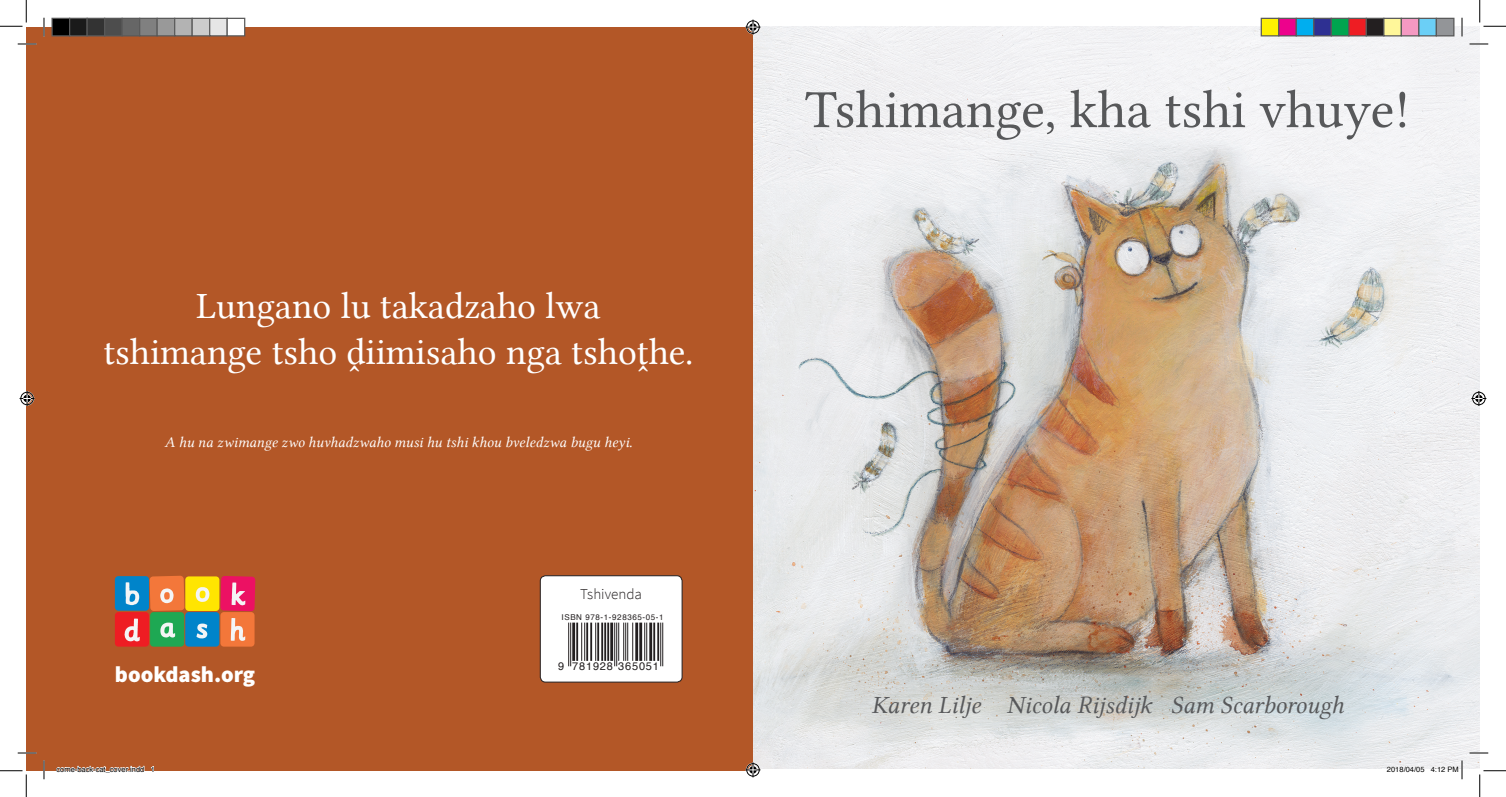
<style>
.page{position:relative;width:1506px;height:797px;background:#fff}
.page>*{position:absolute;margin:0;border:0;box-sizing:border-box;transform-origin:0 0}
.t1{font:53.75px "Lin Libertine";color:#57585a}
.t2{font:37.5px/45px "Lin Libertine";color:#fff;text-align:center}
.t3{font:25px "Lin Libertine I";color:#57585a}
.t4{font:900 22.62px "Source Sans Pro";color:#fff}
.t5{font:15px "Lin Libertine I";color:#fff}
.t6{font:300 15px "Source Sans Pro";color:#231f20}
.t7{font:11px "Helvetica";letter-spacing:.075em;color:#231f20}
.t8{font:8px "Helvetica";letter-spacing:.075em;color:#231f20}
.t9{font:7.5px "Helvetica";color:#000}
</style>
<div class="page">
<div style="left:26px;top:27px;width:727px;height:743px;background:#b35727"></div>
<img style="left:753px;top:26px;width:726px;height:742px">
<div style="left:540px;top:575px;width:142px;height:107px;background:#fff;border-radius:5px"></div>
<div style="left:540px;top:575px;width:142px;height:107px;border:1px solid #231f20;border-radius:5px"></div>
<div style="left:185px;top:576px;width:34px;height:35px;background:#ffe501;border-radius:3px"></div>
<div style="left:115px;top:612px;width:34px;height:34px;background:#ee1d23;border-radius:3px"></div>
<div style="left:150px;top:612px;width:34px;height:34px;background:#1ea853;border-radius:3px"></div>
<div style="left:185px;top:612px;width:34px;height:34px;background:#0084ca;border-radius:3px"></div>
<div style="left:115px;top:576px;width:34px;height:34px;background:#0084ca;border-radius:3px"></div>
<div style="left:220px;top:612px;width:34px;height:34px;background:#f3773a;border-radius:3px"></div>
<svg style="left:126px;top:582px;width:13px;height:23px"></svg>
<svg style="left:150px;top:575px;width:34px;height:36px"></svg>
<svg style="left:196px;top:587px;width:13px;height:15px"></svg>
<svg style="left:220px;top:576px;width:35px;height:35px"></svg>
<svg style="left:124px;top:618px;width:16px;height:24px"></svg>
<svg style="left:160px;top:622px;width:16px;height:15px"></svg>
<svg style="left:196px;top:623px;width:11px;height:15px"></svg>
<svg style="left:231px;top:618px;width:14px;height:23px"></svg>
<hr style="left:570px;top:622px;width:1px;height:44px;background:#231f20">
<hr style="left:568px;top:622px;width:1px;height:44px;background:#231f20">
<hr style="left:572px;top:622px;width:3px;height:39px;background:#231f20">
<hr style="left:576px;top:622px;width:2px;height:39px;background:#231f20">
<hr style="left:584px;top:622px;width:1px;height:39px;background:#231f20">
<hr style="left:581px;top:622px;width:1px;height:39px;background:#231f20">
<hr style="left:590px;top:622px;width:2px;height:39px;background:#231f20">
<hr style="left:586px;top:622px;width:2px;height:39px;background:#231f20">
<hr style="left:595px;top:622px;width:1px;height:39px;background:#231f20">
<hr style="left:607px;top:622px;width:2px;height:39px;background:#231f20">
<hr style="left:604px;top:622px;width:2px;height:39px;background:#231f20">
<hr style="left:601px;top:622px;width:2px;height:39px;background:#231f20">
<hr style="left:597px;top:622px;width:2px;height:39px;background:#231f20">
<hr style="left:610px;top:622px;width:3px;height:39px;background:#231f20">
<hr style="left:632px;top:622px;width:1px;height:39px;background:#231f20">
<hr style="left:627px;top:622px;width:1px;height:39px;background:#231f20">
<hr style="left:625px;top:622px;width:1px;height:39px;background:#231f20">
<hr style="left:623px;top:622px;width:1px;height:39px;background:#231f20">
<hr style="left:618px;top:622px;width:1px;height:39px;background:#231f20">
<hr style="left:616px;top:622px;width:1px;height:44px;background:#231f20">
<hr style="left:614px;top:622px;width:1px;height:44px;background:#231f20">
<hr style="left:639px;top:622px;width:3px;height:39px;background:#231f20">
<hr style="left:635px;top:622px;width:3px;height:39px;background:#231f20">
<hr style="left:646px;top:622px;width:1px;height:39px;background:#231f20">
<hr style="left:644px;top:622px;width:1px;height:39px;background:#231f20">
<hr style="left:649px;top:622px;width:3px;height:39px;background:#231f20">
<hr style="left:657px;top:622px;width:2px;height:39px;background:#231f20">
<hr style="left:653px;top:622px;width:2px;height:39px;background:#231f20">
<hr style="left:662px;top:622px;width:1px;height:44px;background:#231f20">
<hr style="left:660px;top:622px;width:1px;height:44px;background:#231f20">
<svg style="left:18px;top:43px;width:18px;height:2px"></svg>
<svg style="left:1469px;top:43px;width:19px;height:2px"></svg>
<svg style="left:18px;top:752px;width:18px;height:1px"></svg>
<svg style="left:1469px;top:752px;width:19px;height:1px"></svg>
<svg style="left:43px;top:18px;width:2px;height:18px"></svg>
<svg style="left:43px;top:760px;width:2px;height:19px"></svg>
<svg style="left:1461px;top:18px;width:1px;height:18px"></svg>
<svg style="left:0;top:0;width:27px;height:27px"></svg>
<svg style="left:0;top:770px;width:27px;height:27px"></svg>
<svg style="left:1479px;top:0;width:26px;height:27px"></svg>
<svg style="left:1479px;top:770px;width:26px;height:27px"></svg>
<svg style="left:745px;top:20px;width:15px;height:15px"></svg>
<svg style="left:745px;top:762px;width:15px;height:15px"></svg>
<svg style="left:20px;top:391px;width:15px;height:15px"></svg>
<svg style="left:1471px;top:391px;width:15px;height:15px"></svg>
<div style="left:52px;top:18px;width:18px;height:18px;background:#000"></div>
<div style="left:51px;top:18px;width:19px;height:18px;border:1px solid #595959"></div>
<div style="left:70px;top:18px;width:17px;height:18px;background:#1a1a1a"></div>
<div style="left:69px;top:18px;width:19px;height:18px;border:1px solid #595959"></div>
<div style="left:87px;top:18px;width:18px;height:18px;background:#333"></div>
<div style="left:86px;top:18px;width:19px;height:18px;border:1px solid #595959"></div>
<div style="left:105px;top:18px;width:17px;height:18px;background:#4d4d4d"></div>
<div style="left:104px;top:18px;width:19px;height:18px;border:1px solid #595959"></div>
<div style="left:122px;top:18px;width:18px;height:18px;background:#666"></div>
<div style="left:121px;top:18px;width:19px;height:18px;border:1px solid #595959"></div>
<div style="left:140px;top:18px;width:17px;height:18px;background:#808080"></div>
<div style="left:139px;top:18px;width:19px;height:18px;border:1px solid #595959"></div>
<div style="left:157px;top:18px;width:18px;height:18px;background:#999"></div>
<div style="left:156px;top:18px;width:19px;height:18px;border:1px solid #595959"></div>
<div style="left:175px;top:18px;width:17px;height:18px;background:#b3b3b3"></div>
<div style="left:174px;top:18px;width:19px;height:18px;border:1px solid #595959"></div>
<div style="left:192px;top:18px;width:18px;height:18px;background:#ccc"></div>
<div style="left:191px;top:18px;width:19px;height:18px;border:1px solid #595959"></div>
<div style="left:210px;top:18px;width:17px;height:18px;background:#e6e6e6"></div>
<div style="left:209px;top:18px;width:19px;height:18px;border:1px solid #595959"></div>
<div style="left:227px;top:18px;width:18px;height:18px;background:#fff"></div>
<div style="left:226px;top:18px;width:19px;height:18px;border:1px solid #595959"></div>
<div style="left:1261px;top:18px;width:17px;height:18px;background:#fff101"></div>
<div style="left:1260px;top:18px;width:19px;height:18px;border:1px solid #595959"></div>
<div style="left:1278px;top:18px;width:18px;height:18px;background:#ed028c"></div>
<div style="left:1278px;top:18px;width:18px;height:18px;border:1px solid #595959"></div>
<div style="left:1296px;top:18px;width:17px;height:18px;background:#00aeef"></div>
<div style="left:1295px;top:18px;width:19px;height:18px;border:1px solid #595959"></div>
<div style="left:1313px;top:18px;width:18px;height:18px;background:#2e3092"></div>
<div style="left:1313px;top:18px;width:18px;height:18px;border:1px solid #595959"></div>
<div style="left:1331px;top:18px;width:17px;height:18px;background:#00a54f"></div>
<div style="left:1330px;top:18px;width:19px;height:18px;border:1px solid #595959"></div>
<div style="left:1348px;top:18px;width:18px;height:18px;background:#ee1d23"></div>
<div style="left:1348px;top:18px;width:18px;height:18px;border:1px solid #595959"></div>
<div style="left:1366px;top:18px;width:17px;height:18px;background:#231f20"></div>
<div style="left:1365px;top:18px;width:19px;height:18px;border:1px solid #595959"></div>
<div style="left:1383px;top:18px;width:18px;height:18px;background:#fff79a"></div>
<div style="left:1383px;top:18px;width:18px;height:18px;border:1px solid #595959"></div>
<div style="left:1401px;top:18px;width:17px;height:18px;background:#f499c2"></div>
<div style="left:1400px;top:18px;width:19px;height:18px;border:1px solid #595959"></div>
<div style="left:1418px;top:18px;width:18px;height:18px;background:#6bcff6"></div>
<div style="left:1418px;top:18px;width:18px;height:18px;border:1px solid #595959"></div>
<div style="left:1436px;top:18px;width:17px;height:18px;background:#939598"></div>
<div style="left:1435px;top:18px;width:19px;height:18px;border:1px solid #595959"></div>
<svg style="left:56px;top:765px;width:88px;height:6px"></svg>
<svg style="left:151px;top:766px;width:3px;height:5px"></svg>
<svg style="left:1386px;top:765px;width:38px;height:4px"></svg>
<svg style="left:1430px;top:760px;width:32px;height:19px"></svg>
<h2 class="t2" style="left:103px;top:284px;width:591px">Lungano lu takadzaho lwa<br>tshimange tsho ḓiimisaho nga tshoṱhe.</h2>
<p class="t5" style="left:164px;top:434px;width:469px">A hu na zwimange zwo huvhadzwaho musi hu tshi khou bveledzwa bugu heyi.</p>
<p class="t6" style="left:580px;top:585px;width:63px">Tshivenda</p>
<h3 class="t4" style="left:115px;top:658px;width:142px">bookdash.org</h3>
<p class="t8" style="left:561px;top:610px;width:103px">ISBN 978-1-928365-05-1</p>
<p class="t7" style="left:558px;top:658px;width:102px">9 781928 365051</p>
<h1 class="t1" style="left:805px;top:79px;width:606px">Tshimange, kha tshi vhuye!</h1>
<h3 class="t3" style="left:871px;top:691px;width:474px">Karen Lilje Nicola Rijsdijk Sam Scarborough</h3>
<p class="t9" style="left:56px;top:763px;width:100px">come-back-cat_cover.indd 1</p>
<p class="t9" style="left:1386px;top:763px;width:73px">2018/04/05 4:12 PM</p>
</div>
